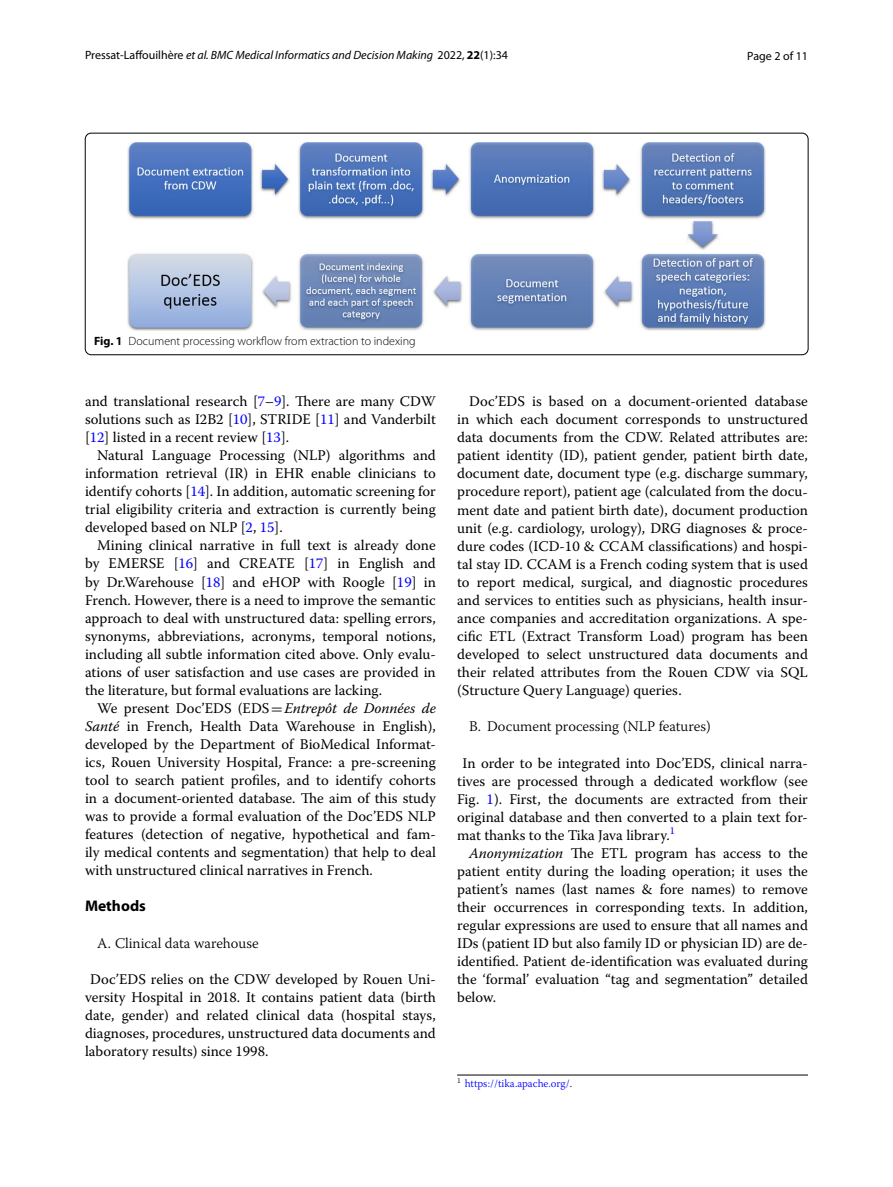
<style>
.page{position:relative;width:893px;height:1187px;background:#fff}
.page>*{position:absolute;margin:0;border:0;box-sizing:border-box;transform-origin:0 0}
.t1{font:700 15.45px "Myriad Pro";color:#000}
.t2{font:14.7px/18px "Warnock Pro";color:#000;text-align:justify}
.t3{font:300 14.7px "Warnock Pro";color:#000}
.t4{font:italic 12px "Myriad Pro";color:#000}
.t5{font:300 12px "Myriad Pro";color:#000}
.t6{font:12px "Myriad Pro";color:#000}
.t7{font:300 10.95px "Warnock Pro";color:#00f}
.s1{font-style:normal}
.s2{font-weight:700;font-style:normal}
.s3{font-weight:700}
.s4{color:#00f}
.s5{font-family:"MTSY"}
.s6{font-style:italic}
.s7{color:#000}
</style>
<div class="page">
<img style="left:128px;top:142px;width:638px;height:188px">
<div style="left:85px;top:133px;width:723px;height:222px;border:1px solid #000;border-radius:6px"></div>
<hr style="left:457px;top:1074px;width:351px;height:1px;background:#000">
<p class="t4" style="left:85px;top:48px;width:424px"><span class="s1">Pressat‑Laffouilhère</span> et al. BMC Medical Informatics and Decision Making <span class="s1">2022,</span> <span class="s2">22</span><span class="s1">(1):34</span></p>
<p class="t6" style="left:747px;top:48px;width:62px">Page 2 of 11</p>
<p class="t5" style="left:94px;top:335px;width:323px"><span class="s3">Fig. 1</span> Document processing workflow from extraction to indexing</p>
<p class="t2" style="left:85px;top:392px;width:352px">and translational research [<span class="s4">7</span>–<span class="s4">9</span>]. There are many CDW solutions such as I2B2 [<span class="s4">10</span>], STRIDE [<span class="s4">11</span>] and Vanderbilt [<span class="s4">12</span>] listed in a recent review [<span class="s4">13</span>].</p>
<p class="t2" style="left:85px;top:446px;width:352px;text-indent:12px">Natural Language Processing (NLP) algorithms and information retrieval (IR) in EHR enable clinicians to identify cohorts [<span class="s4">14</span>]. In addition, automatic screening for trial eligibility criteria and extraction is currently being developed based on NLP [<span class="s4">2</span>, <span class="s4">15</span>].</p>
<p class="t2" style="left:85px;top:536px;width:352px;text-indent:12px">Mining clinical narrative in full text is already done by EMERSE [<span class="s4">16</span>] and CREATE [<span class="s4">17</span>] in English and by Dr.Warehouse [<span class="s4">18</span>] and eHOP with Roogle [<span class="s4">19</span>] in French. However, there is a need to improve the semantic approach to deal with unstructured data: spelling errors, synonyms, abbreviations, acronyms, temporal notions, including all subtle information cited above. Only evalu&shy;ations of user satisfaction and use cases are provided in the literature, but formal evaluations are lacking.</p>
<p class="t2" style="left:85px;top:698px;width:352px;text-indent:12px">We present Doc’EDS (EDS<span class="s5">=</span><span class="s6">Entrepôt de Données de Santé</span> in French, Health Data Warehouse in English), developed by the Department of BioMedical Informat&shy;ics, Rouen University Hospital, France: a pre-screening tool to search patient profiles, and to identify cohorts in a document-oriented database. The aim of this study was to provide a formal evaluation of the Doc’EDS NLP features (detection of negative, hypothetical and fam&shy;ily medical contents and segmentation) that help to deal with unstructured clinical narratives in French.</p>
<p class="t1" style="left:85px;top:895px;width:62px">Methods</p>
<p class="t3" style="left:97px;top:933px;width:163px">A. Clinical data warehouse</p>
<p class="t2" style="left:85px;top:970px;width:352px;text-indent:5px">Doc’EDS relies on the CDW developed by Rouen Uni&shy;versity Hospital in 2018. It contains patient data (birth date, gender) and related clinical data (hospital stays, diagnoses, procedures, unstructured data documents and laboratory results) since 1998.</p>
<p class="t2" style="left:457px;top:392px;width:352px;text-indent:12px">Doc’EDS is based on a document-oriented database in which each document corresponds to unstructured data documents from the CDW. Related attributes are: patient identity (ID), patient gender, patient birth date, document date, document type (e.g. discharge summary, procedure report), patient age (calculated from the docu&shy;ment date and patient birth date), document production unit (e.g. cardiology, urology), DRG diagnoses &amp; proce&shy;dure codes (ICD-10 &amp; CCAM classifications) and hospi&shy;tal stay ID. CCAM is a French coding system that is used to report medical, surgical, and diagnostic procedures and services to entities such as physicians, health insur&shy;ance companies and accreditation organizations. A spe&shy;cific ETL (Extract Transform Load) program has been developed to select unstructured data documents and their related attributes from the Rouen CDW via SQL (Structure Query Language) queries.</p>
<p class="t3" style="left:469px;top:717px;width:243px">B. Document processing (NLP features)</p>
<p class="t2" style="left:457px;top:754px;width:352px;text-indent:5px">In order to be integrated into Doc’EDS, clinical narra&shy;tives are processed through a dedicated workflow (see Fig. <span class="s4">1</span>). First, the documents are extracted from their original database and then converted to a plain text for&shy;mat thanks to the Tika Java library.<sup>1</sup></p>
<p class="t2" style="left:457px;top:844px;width:352px;text-indent:12px"><span class="s6">Anonymization</span> The ETL program has access to the patient entity during the loading operation; it uses the patient’s names (last names &amp; fore names) to remove their occurrences in corresponding texts. In addition, regular expressions are used to ensure that all names and IDs (patient ID but also family ID or physician ID) are de&shy;identified. Patient de-identification was evaluated during the ‘formal’ evaluation “tag and segmentation” detailed below.</p>
<p class="t7" style="left:457px;top:1076px;width:117px"><sup>1</sup> https://tika.apache.org/<span class="s7">.</span></p>
</div>
